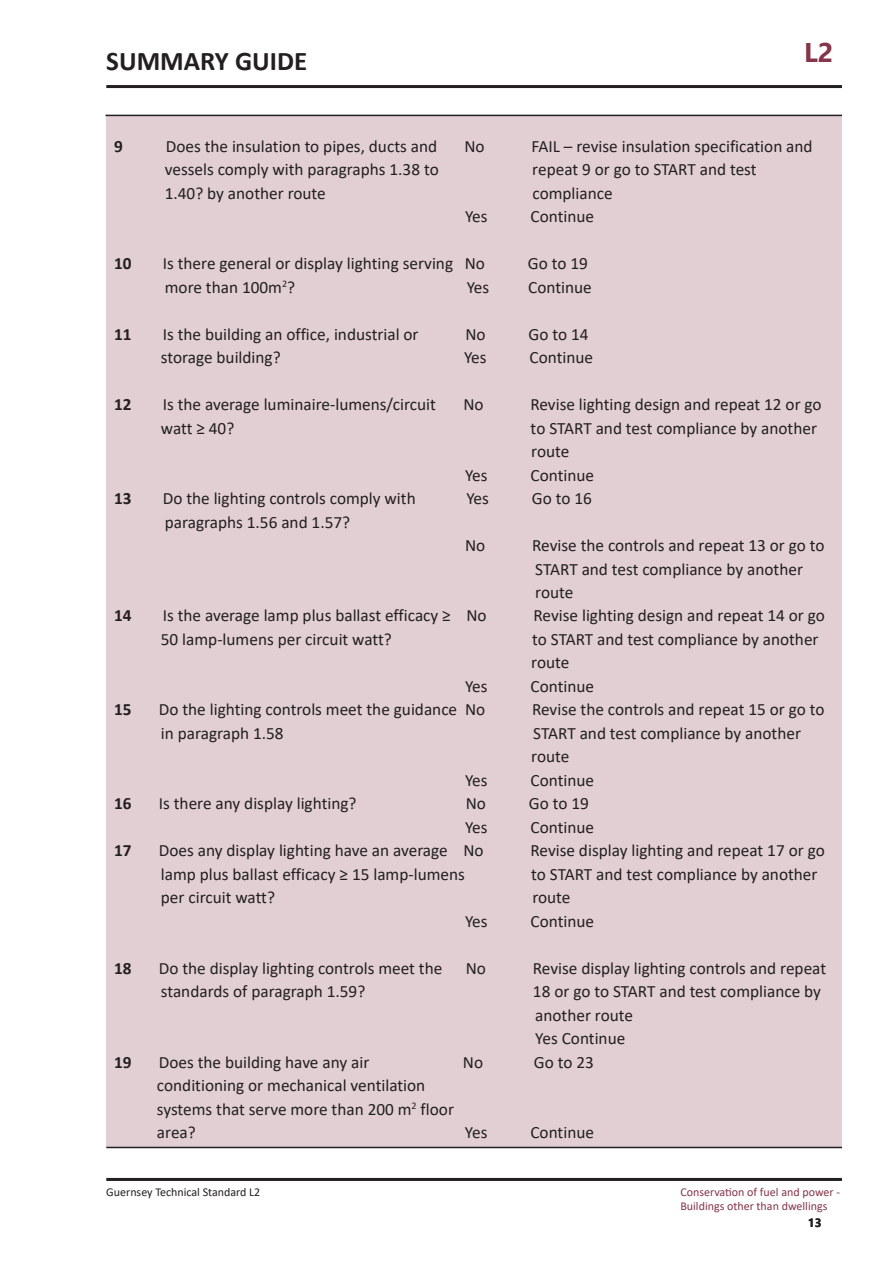
<style>
.page{position:relative;width:893px;height:1263px;background:#fff}
.page>*{position:absolute;margin:0;border:0;box-sizing:border-box;transform-origin:0 0}
.t1{font:700 27px "Calibri";color:#231f20}
.t2{font:700 27px "Segoe UI";color:#843549}
.Box_1st_Indent{font:17.25px "Calibri";color:#231f20}
.Box_1st_Indent-2{font:700 17.25px "Calibri";color:#231f20}
.t3{font:12px/14.4px "Calibri";color:#843549}
.t4{font:12px "Calibri";color:#231f20}
.t5{font:700 12px "Segoe UI";color:#231f20}
</style>
<div class="page">
<div style="left:106px;top:115px;width:736px;height:1032px;background:#e1cfd3"></div>
<hr style="left:106px;top:85px;width:736px;height:3px;background:#231f20">
<hr style="left:106px;top:1178px;width:736px;height:3px;background:#231f20">
<hr style="left:105px;top:115px;width:737px;height:1px;background:#231f20">
<hr style="left:106px;top:1147px;width:736px;height:1px;background:#231f20">
<p class="t1" style="left:106px;top:42px;width:203px">SUMMARY GUIDE</p>
<p class="t2" style="left:804px;top:27px;width:31px">L2</p>
<p class="Box_1st_Indent-2" style="left:114px;top:134px;width:10px">9</p>
<p class="Box_1st_Indent" style="left:166px;top:134px;width:273px">Does the insulation to pipes, ducts and</p>
<p class="Box_1st_Indent" style="left:464px;top:134px;width:22px">No</p>
<p class="Box_1st_Indent" style="left:531px;top:134px;width:283px">FAIL – revise insulation specification and</p>
<p class="Box_1st_Indent" style="left:165px;top:158px;width:275px">vessels comply with paragraphs 1.38 to</p>
<p class="Box_1st_Indent" style="left:532px;top:158px;width:226px">repeat 9 or go to START and test</p>
<p class="Box_1st_Indent" style="left:165px;top:181px;width:163px">1.40? by another route</p>
<p class="Box_1st_Indent" style="left:532px;top:181px;width:82px">compliance</p>
<p class="Box_1st_Indent" style="left:465px;top:205px;width:24px">Yes</p>
<p class="Box_1st_Indent" style="left:530px;top:205px;width:65px">Continue</p>
<p class="Box_1st_Indent-2" style="left:114px;top:251px;width:19px">10</p>
<p class="Box_1st_Indent" style="left:163px;top:252px;width:324px">Is there general or display lighting serving No</p>
<p class="Box_1st_Indent" style="left:528px;top:252px;width:61px">Go to 19</p>
<p class="Box_1st_Indent" style="left:165px;top:275px;width:132px">more than 100m<sup>2</sup>?</p>
<p class="Box_1st_Indent" style="left:467px;top:275px;width:24px">Yes</p>
<p class="Box_1st_Indent" style="left:528px;top:275px;width:65px">Continue</p>
<p class="Box_1st_Indent-2" style="left:114px;top:322px;width:19px">11</p>
<p class="Box_1st_Indent" style="left:163px;top:322px;width:257px">Is the building an office, industrial or</p>
<p class="Box_1st_Indent" style="left:465px;top:322px;width:22px">No</p>
<p class="Box_1st_Indent" style="left:529px;top:322px;width:62px">Go to 14</p>
<p class="Box_1st_Indent" style="left:161px;top:345px;width:121px">storage building?</p>
<p class="Box_1st_Indent" style="left:464px;top:345px;width:24px">Yes</p>
<p class="Box_1st_Indent" style="left:529px;top:345px;width:65px">Continue</p>
<p class="Box_1st_Indent-2" style="left:114px;top:392px;width:19px">12</p>
<p class="Box_1st_Indent" style="left:163px;top:392px;width:275px">Is the average luminaire-lumens/circuit</p>
<p class="Box_1st_Indent" style="left:463px;top:392px;width:22px">No</p>
<p class="Box_1st_Indent" style="left:530px;top:392px;width:293px">Revise lighting design and repeat 12 or go</p>
<p class="Box_1st_Indent" style="left:161px;top:416px;width:75px">watt ≥ 40?</p>
<p class="Box_1st_Indent" style="left:531px;top:416px;width:288px">to START and test compliance by another</p>
<p class="Box_1st_Indent" style="left:531px;top:439px;width:40px">route</p>
<p class="Box_1st_Indent" style="left:465px;top:463px;width:24px">Yes</p>
<p class="Box_1st_Indent" style="left:530px;top:463px;width:65px">Continue</p>
<p class="Box_1st_Indent-2" style="left:114px;top:486px;width:19px">13</p>
<p class="Box_1st_Indent" style="left:163px;top:486px;width:254px">Do the lighting controls comply with</p>
<p class="Box_1st_Indent" style="left:466px;top:486px;width:24px">Yes</p>
<p class="Box_1st_Indent" style="left:532px;top:486px;width:61px">Go to 16</p>
<p class="Box_1st_Indent" style="left:165px;top:510px;width:187px">paragraphs 1.56 and 1.57?</p>
<p class="Box_1st_Indent" style="left:465px;top:533px;width:22px">No</p>
<p class="Box_1st_Indent" style="left:532px;top:533px;width:294px">Revise the controls and repeat 13 or go to</p>
<p class="Box_1st_Indent" style="left:535px;top:557px;width:269px">START and test compliance by another</p>
<p class="Box_1st_Indent" style="left:535px;top:580px;width:40px">route</p>
<p class="Box_1st_Indent-2" style="left:114px;top:603px;width:19px">14</p>
<p class="Box_1st_Indent" style="left:163px;top:604px;width:325px">Is the average lamp plus ballast efficacy ≥ No</p>
<p class="Box_1st_Indent" style="left:533px;top:604px;width:293px">Revise lighting design and repeat 14 or go</p>
<p class="Box_1st_Indent" style="left:161px;top:627px;width:232px">50 lamp-lumens per circuit watt?</p>
<p class="Box_1st_Indent" style="left:532px;top:627px;width:288px">to START and test compliance by another</p>
<p class="Box_1st_Indent" style="left:531px;top:651px;width:40px">route</p>
<p class="Box_1st_Indent" style="left:465px;top:674px;width:24px">Yes</p>
<p class="Box_1st_Indent" style="left:530px;top:674px;width:65px">Continue</p>
<p class="Box_1st_Indent-2" style="left:114px;top:697px;width:19px">15</p>
<p class="Box_1st_Indent" style="left:159px;top:698px;width:328px">Do the lighting controls meet the guidance No</p>
<p class="Box_1st_Indent" style="left:532px;top:698px;width:294px">Revise the controls and repeat 15 or go to</p>
<p class="Box_1st_Indent" style="left:161px;top:721px;width:124px">in paragraph 1.58</p>
<p class="Box_1st_Indent" style="left:533px;top:721px;width:269px">START and test compliance by another</p>
<p class="Box_1st_Indent" style="left:531px;top:745px;width:40px">route</p>
<p class="Box_1st_Indent" style="left:465px;top:768px;width:24px">Yes</p>
<p class="Box_1st_Indent" style="left:530px;top:768px;width:65px">Continue</p>
<p class="Box_1st_Indent-2" style="left:114px;top:791px;width:19px">16</p>
<p class="Box_1st_Indent" style="left:159px;top:792px;width:199px">Is there any display lighting?</p>
<p class="Box_1st_Indent" style="left:466px;top:792px;width:22px">No</p>
<p class="Box_1st_Indent" style="left:529px;top:792px;width:62px">Go to 19</p>
<p class="Box_1st_Indent" style="left:465px;top:815px;width:24px">Yes</p>
<p class="Box_1st_Indent" style="left:530px;top:815px;width:65px">Continue</p>
<p class="Box_1st_Indent-2" style="left:114px;top:838px;width:19px">17</p>
<p class="Box_1st_Indent" style="left:159px;top:838px;width:326px">Does any display lighting have an average No</p>
<p class="Box_1st_Indent" style="left:530px;top:838px;width:296px">Revise display lighting and repeat 17 or go</p>
<p class="Box_1st_Indent" style="left:161px;top:862px;width:306px">lamp plus ballast efficacy ≥ 15 lamp-lumens</p>
<p class="Box_1st_Indent" style="left:531px;top:862px;width:288px">to START and test compliance by another</p>
<p class="Box_1st_Indent" style="left:161px;top:885px;width:116px">per circuit watt?</p>
<p class="Box_1st_Indent" style="left:532px;top:885px;width:40px">route</p>
<p class="Box_1st_Indent" style="left:465px;top:909px;width:24px">Yes</p>
<p class="Box_1st_Indent" style="left:530px;top:909px;width:65px">Continue</p>
<p class="Box_1st_Indent-2" style="left:114px;top:956px;width:19px">18</p>
<p class="Box_1st_Indent" style="left:159px;top:956px;width:285px">Do the display lighting controls meet the</p>
<p class="Box_1st_Indent" style="left:466px;top:956px;width:22px">No</p>
<p class="Box_1st_Indent" style="left:533px;top:956px;width:295px">Revise display lighting controls and repeat</p>
<p class="Box_1st_Indent" style="left:161px;top:979px;width:206px">standards of paragraph 1.59?</p>
<p class="Box_1st_Indent" style="left:533px;top:979px;width:290px">18 or go to START and test compliance by</p>
<p class="Box_1st_Indent" style="left:535px;top:1003px;width:99px">another route</p>
<p class="Box_1st_Indent" style="left:535px;top:1026px;width:92px">Yes Continue</p>
<p class="Box_1st_Indent-2" style="left:114px;top:1050px;width:19px">19</p>
<p class="Box_1st_Indent" style="left:159px;top:1050px;width:212px">Does the building have any air</p>
<p class="Box_1st_Indent" style="left:463px;top:1050px;width:22px">No</p>
<p class="Box_1st_Indent" style="left:534px;top:1050px;width:62px">Go to 23</p>
<p class="Box_1st_Indent" style="left:157px;top:1073px;width:270px">conditioning or mechanical ventilation</p>
<p class="Box_1st_Indent" style="left:157px;top:1097px;width:299px">systems that serve more than 200 m<sup>2</sup> floor</p>
<p class="Box_1st_Indent" style="left:157px;top:1120px;width:40px">area?</p>
<p class="Box_1st_Indent" style="left:465px;top:1120px;width:24px">Yes</p>
<p class="Box_1st_Indent" style="left:530px;top:1120px;width:65px">Continue</p>
<p class="t4" style="left:106px;top:1184px;width:156px">Guernsey Technical Standard L2</p>
<p class="t3" style="left:680px;top:1184px;width:161px">Conservation of fuel and power -<br>Buildings other than dwellings</p>
<p class="t5" style="left:808px;top:1211px;width:15px">13</p>
</div>
